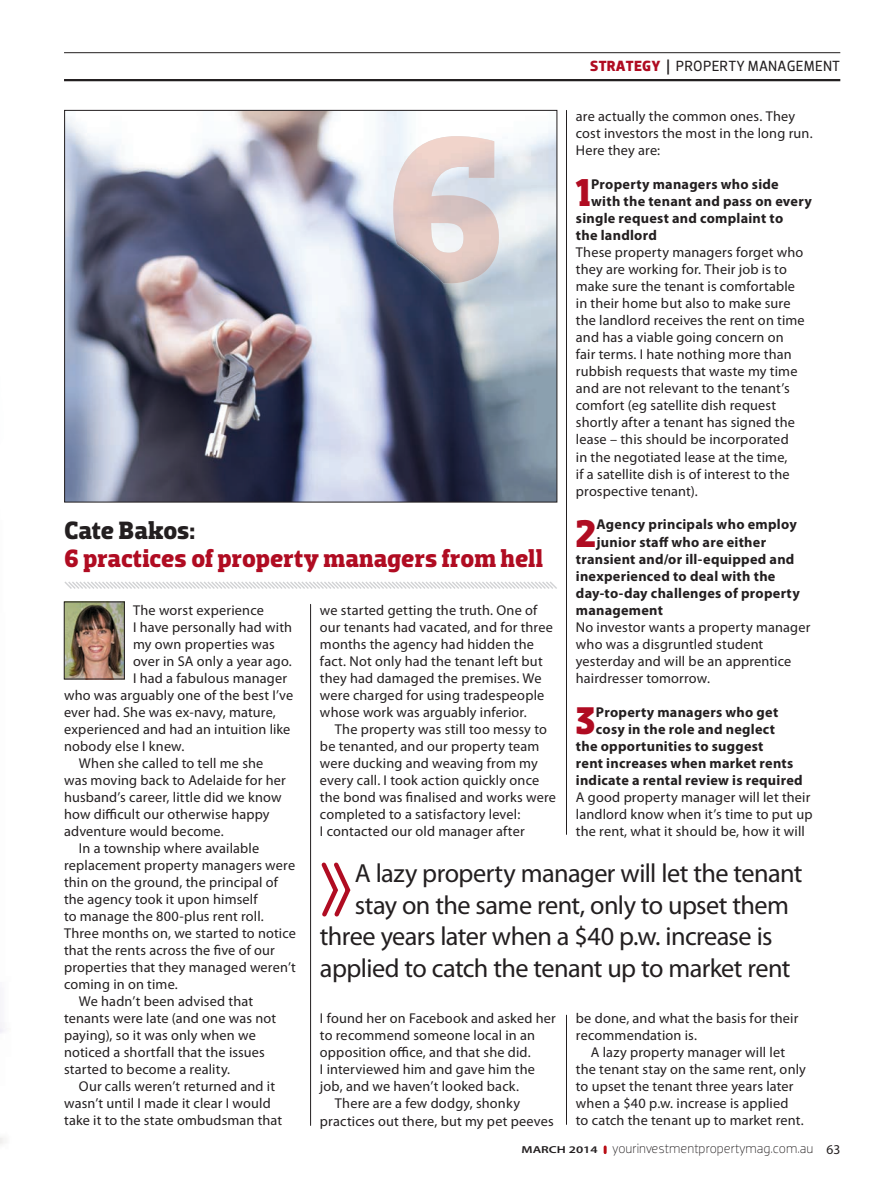
<style>
.page{position:relative;width:878px;height:1179px;background:#fff}
.page>*{position:absolute;margin:0;border:0;box-sizing:border-box;transform-origin:0 0}
.t1{font:700 39.3px "Dobra Slab";color:#b00c22}
.t2{font:26.25px "Myriad Pro";letter-spacing:-.025em;color:#231f20}
.t3{font:700 25.5px "Dobra Slab";color:#b00c22}
.t4{font:700 25.5px "Dobra Slab";color:#231f20}
.t5{font:15px "Dobra";letter-spacing:.015em;color:#231f20}
.t6{font:14.25px/17px "Myriad Pro";letter-spacing:.01em;color:#231f20}
.t7{font:700 14.25px "Myriad Pro";letter-spacing:.02em;color:#231f20}
.t8{font:300 13.5px "Dobra";color:#231f20}
.s1{font-weight:700;color:#b00c22}
.s2{font-family:"Aldine 401 BT Bold A"}
.s3{font-family:"Myriad Pro";font-weight:600;font-size:10.2px}
.s4{font-family:"Myriad Pro";font-weight:400}
</style>
<div class="page">
<svg style="left:603px;top:1146px;width:3px;height:6px"></svg>
<hr style="left:64px;top:79px;width:776px;height:2px;background:#231f20">
<hr style="left:64px;top:52px;width:776px;height:1px;background:#231f20">
<hr style="left:310px;top:604px;width:1px;height:521px;background:#231f20">
<hr style="left:566px;top:110px;width:1px;height:724px;background:#231f20">
<hr style="left:566px;top:1014px;width:1px;height:110px;background:#231f20">
<svg style="left:64px;top:581px;width:493px;height:8px"></svg>
<svg style="left:321px;top:862px;width:30px;height:55px"></svg>
<img style="left:66px;top:112px;width:489px;height:388px">
<img style="left:66px;top:603px;width:57px;height:74px">
<div style="left:64px;top:601px;width:61px;height:78px;border:1px solid #231f20"></div>
<img style="left:393px;top:136px;width:106px;height:147px">
<p class="t5" style="left:590px;top:57px;width:251px"><span class="s1">STRATEGY</span> <span class="s2">|</span> PROPERTY MANAGEMENT</p>
<p class="t6" style="left:576px;top:108px;width:238px">are actually the common ones. They cost investors the most in the long run.<br>Here they are:</p>
<h1 class="t1" style="left:576px;top:170px;width:16px">1</h1>
<p class="t7" style="left:591px;top:176px;width:189px">Property managers who side</p>
<p class="t7" style="left:591px;top:193px;width:222px">with the tenant and pass on every</p>
<p class="t7" style="left:576px;top:210px;width:209px">single request and complaint to</p>
<p class="t7" style="left:576px;top:227px;width:83px">the landlord</p>
<p class="t6" style="left:576px;top:244px;width:230px">These property managers forget who they are working for. Their job is to make sure the tenant is comfortable in their home but also to make sure the landlord receives the rent on time and has a viable going concern on fair terms. I hate nothing more than rubbish requests that waste my time and are not relevant to the tenant’s comfort (eg satellite dish request shortly after a tenant has signed the lease – this should be incorporated<br>in the negotiated lease at the time,<br>if a satellite dish is of interest to the prospective tenant).</p>
<h1 class="t1" style="left:576px;top:510px;width:22px">2</h1>
<p class="t7" style="left:596px;top:516px;width:202px">Agency principals who employ</p>
<h3 class="t4" style="left:64px;top:515px;width:133px">Cate Bakos:</h3>
<h3 class="t3" style="left:64px;top:543px;width:480px">6 practices of property managers from hell</h3>
<p class="t7" style="left:596px;top:533px;width:171px">junior staff who are either</p>
<p class="t7" style="left:576px;top:550px;width:220px">transient and/or ill-equipped and</p>
<p class="t7" style="left:576px;top:567px;width:201px">inexperienced to deal with the</p>
<p class="t7" style="left:576px;top:584px;width:225px">day-to-day challenges of property</p>
<p class="t7" style="left:576px;top:601px;width:89px">management</p>
<p class="t6" style="left:576px;top:618px;width:236px">No investor wants a property manager who was a disgruntled student yesterday and will be an apprentice hairdresser tomorrow.</p>
<h1 class="t1" style="left:576px;top:697px;width:21px">3</h1>
<p class="t7" style="left:596px;top:703px;width:184px">Property managers who get</p>
<p class="t6" style="left:133px;top:601px;width:132px">The worst experience</p>
<p class="t6" style="left:133px;top:618px;width:161px">I have personally had with</p>
<p class="t6" style="left:133px;top:635px;width:143px">my own properties was</p>
<p class="t6" style="left:133px;top:652px;width:160px">over in SA only a year ago.</p>
<p class="t6" style="left:133px;top:669px;width:155px">I had a fabulous manager</p>
<p class="t6" style="left:64px;top:686px;width:231px">who was arguably one of the best I’ve</p>
<p class="t6" style="left:64px;top:703px;width:213px">ever had. She was ex-navy, mature,</p>
<p class="t6" style="left:64px;top:720px;width:228px">experienced and had an intuition like</p>
<p class="t6" style="left:64px;top:737px;width:122px">nobody else I knew.</p>
<p class="t6" style="left:79px;top:754px;width:186px">When she called to tell me she</p>
<p class="t6" style="left:64px;top:771px;width:223px">was moving back to Adelaide for her</p>
<p class="t6" style="left:64px;top:788px;width:219px">husband’s career, little did we know</p>
<p class="t6" style="left:64px;top:805px;width:207px">how difficult our otherwise happy</p>
<p class="t6" style="left:64px;top:822px;width:161px">adventure would become.</p>
<p class="t6" style="left:79px;top:839px;width:182px">In a township where available</p>
<p class="t6" style="left:64px;top:856px;width:233px">replacement property managers were</p>
<p class="t6" style="left:64px;top:873px;width:215px">thin on the ground, the principal of</p>
<p class="t6" style="left:64px;top:890px;width:195px">the agency took it upon himself</p>
<p class="t6" style="left:64px;top:907px;width:201px">to manage the 800-plus rent roll.</p>
<p class="t6" style="left:64px;top:924px;width:233px">Three months on, we started to notice</p>
<p class="t6" style="left:64px;top:941px;width:212px">that the rents across the five of our</p>
<p class="t6" style="left:64px;top:958px;width:233px">properties that they managed weren’t</p>
<p class="t6" style="left:64px;top:976px;width:115px">coming in on time.</p>
<p class="t6" style="left:79px;top:993px;width:176px">We hadn’t been advised that</p>
<p class="t6" style="left:64px;top:1010px;width:214px">tenants were late (and one was not</p>
<p class="t6" style="left:64px;top:1027px;width:193px">paying), so it was only when we</p>
<p class="t6" style="left:64px;top:1044px;width:202px">noticed a shortfall that the issues</p>
<p class="t6" style="left:64px;top:1061px;width:168px">started to become a reality.</p>
<p class="t6" style="left:79px;top:1078px;width:198px">Our calls weren’t returned and it</p>
<p class="t6" style="left:64px;top:1095px;width:208px">wasn’t until I made it clear I would</p>
<p class="t6" style="left:64px;top:1112px;width:220px">take it to the state ombudsman that</p>
<p class="t6" style="left:320px;top:601px;width:234px">we started getting the truth. One of our tenants had vacated, and for three months the agency had hidden the fact. Not only had the tenant left but they had damaged the premises. We were charged for using tradespeople whose work was arguably inferior.</p>
<p class="t6" style="left:320px;top:720px;width:237px;text-indent:15px">The property was still too messy to be tenanted, and our property team were ducking and weaving from my every call. I took action quickly once the bond was finalised and works were completed to a satisfactory level:<br>I contacted our old manager after</p>
<p class="t7" style="left:596px;top:720px;width:180px">cosy in the role and neglect</p>
<p class="t7" style="left:576px;top:737px;width:189px">the opportunities to suggest</p>
<p class="t7" style="left:576px;top:754px;width:219px">rent increases when market rents</p>
<p class="t7" style="left:576px;top:771px;width:228px">indicate a rental review is required</p>
<p class="t6" style="left:576px;top:788px;width:238px">A good property manager will let their landlord know when it’s time to put up the rent, what it should be, how it will</p>
<h2 class="t2" style="left:355px;top:858px;width:449px">A lazy property manager will let the tenant</h2>
<h2 class="t2" style="left:355px;top:890px;width:436px">stay on the same rent, only to upset them</h2>
<h2 class="t2" style="left:320px;top:921px;width:454px">three years later when a $40 p.w. increase is</h2>
<h2 class="t2" style="left:320px;top:953px;width:472px">applied to catch the tenant up to market rent</h2>
<p class="t6" style="left:576px;top:1009px;width:224px">be done, and what the basis for their recommendation is.</p>
<p class="t6" style="left:576px;top:1043px;width:232px;text-indent:15px">A lazy property manager will let the tenant stay on the same rent, only to upset the tenant three years later when a $40 p.w. increase is applied<br>to catch the tenant up to market rent.</p>
<p class="t6" style="left:320px;top:1010px;width:237px">I found her on Facebook and asked her</p>
<p class="t6" style="left:320px;top:1027px;width:217px">to recommend someone local in an</p>
<p class="t6" style="left:320px;top:1044px;width:212px">opposition office, and that she did.</p>
<p class="t6" style="left:320px;top:1061px;width:216px">I interviewed him and gave him the</p>
<p class="t6" style="left:320px;top:1078px;width:200px">job, and we haven’t looked back.</p>
<p class="t6" style="left:335px;top:1095px;width:187px">There are a few dodgy, shonky</p>
<p class="t6" style="left:320px;top:1112px;width:235px">practices out there, but my pet peeves</p>
<p class="t8" style="left:521px;top:1140px;width:320px"><span class="s3">MARCH 2014</span> yourinvestmentpropertymag.com.au <span class="s4">63</span></p>
</div>
